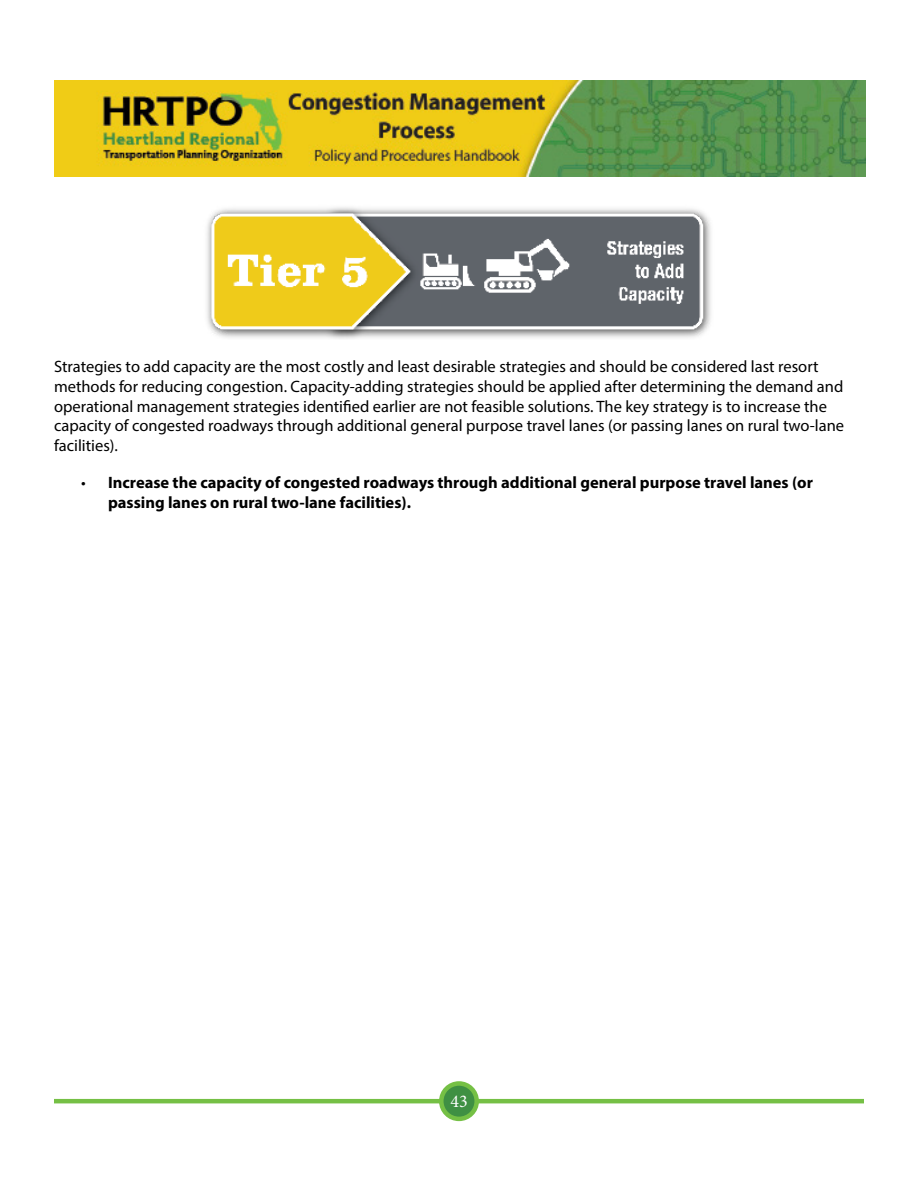
<style>
.page{position:relative;width:918px;height:1188px;background:#fff}
.page>*{position:absolute;margin:0;border:0;box-sizing:border-box;transform-origin:0 0}
.t1{font:18px "Minion Pro";color:#fff}
.Body_Text{font:16.5px/19.8px "Myriad Pro";color:#000}
.t2{font:700 16.5px/19.8px "Myriad Pro";color:#000}
.s1{font-weight:400}
</style>
<div class="page">
<hr style="left:54px;top:1099px;width:810px;height:4px;background:#75c045">
<svg style="left:441px;top:1083px;width:36px;height:36px"></svg>
<div style="left:439px;top:1081px;width:40px;height:40px;border:4px solid #75c045;border-radius:50%"></div>
<img style="left:54px;top:81px;width:812px;height:95px">
<img style="left:207px;top:207px;width:504px;height:132px">
<p class="Body_Text" style="left:54px;top:356px;width:792px">Strategies to add capacity are the most costly and least desirable strategies and should be considered last resort methods for reducing congestion. Capacity-adding strategies should be applied after determining the demand and operational management strategies identified earlier are not feasible solutions. The key strategy is to increase the capacity of congested roadways through additional general purpose travel lanes (or passing lanes on rural two-lane facilities).</p>
<p class="t2" style="left:108px;top:472px;width:707px;text-indent:-27px"><span class="s1">•</span> Increase the capacity of congested roadways through additional general purpose travel lanes (or passing lanes on rural two-lane facilities).</p>
<p class="t1" style="left:450px;top:1089px;width:19px">43</p>
</div>
